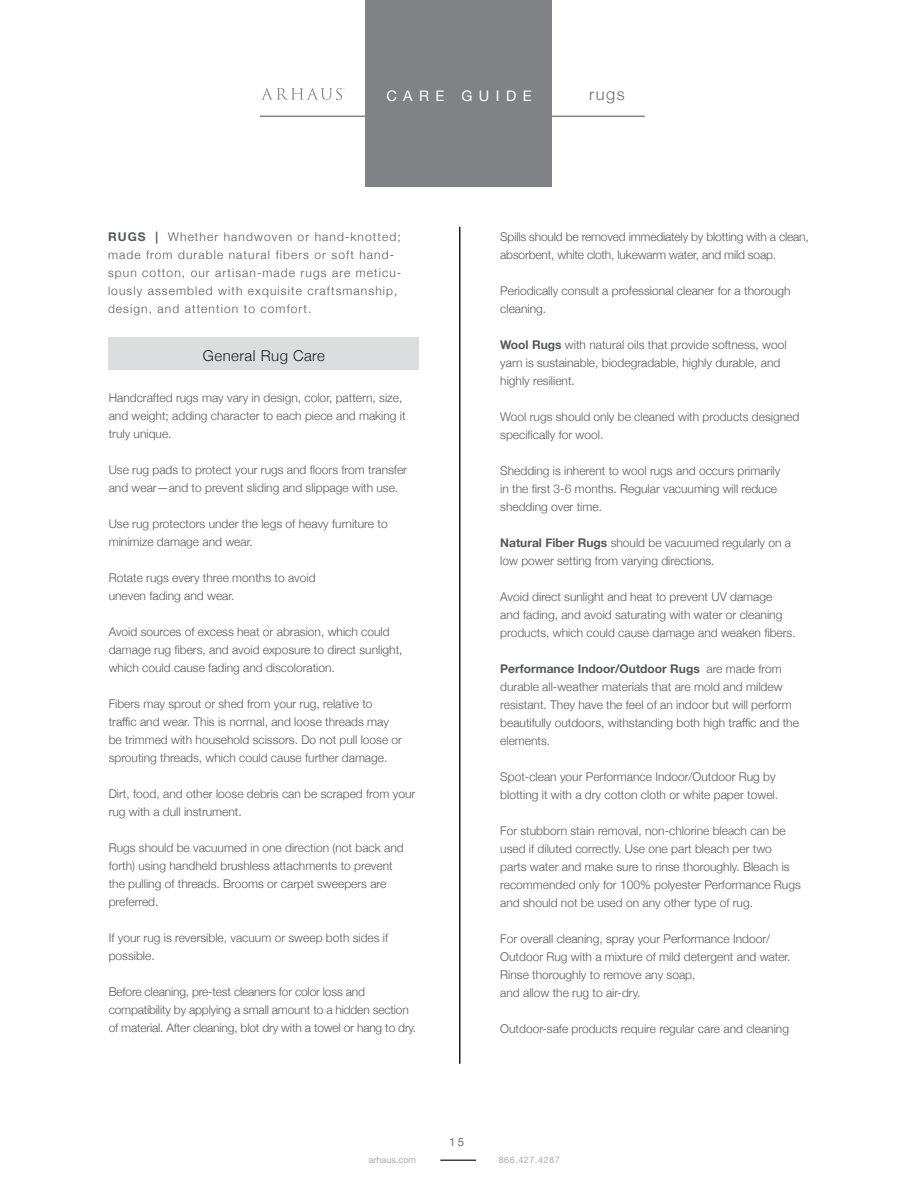
<style>
.page{position:relative;width:918px;height:1188px;background:#fff}
.page>*{position:absolute;margin:0;border:0;box-sizing:border-box;transform-origin:0 0}
.t1{font:300 16.5px "Helvetica Neue";color:#6c6d70}
.t2{font:300 15px "Helvetica Neue";letter-spacing:.03em;color:#231f20}
.t3{font:14.55px "Helvetica Neue";letter-spacing:.44em;color:#fff}
.t4{font:300 12px/18px "Helvetica Neue";color:#57585a}
.t5{font:300 12px/18px "Helvetica Neue";letter-spacing:.09em;color:#57585a}
.t6{font:11.4px "Helvetica Neue";color:#6c6d70}
.t7{font:9px "Helvetica Neue";letter-spacing:.06em;color:#aaabaf}
.t8{font:9px "Helvetica Neue";color:#aaabaf}
.s1{font-weight:700}
</style>
<div class="page">
<svg style="left:261px;top:88px;width:84px;height:12px"></svg>
<hr style="left:440px;top:1160px;width:36px;height:1px;background:#3e3e3f">
<div style="left:366px;top:1px;width:186px;height:186px;background:#808285"></div>
<hr style="left:260px;top:116px;width:385px;height:1px;background:#808285">
<hr style="left:459px;top:227px;width:1px;height:837px;background:#231f20">
<div style="left:109px;top:338px;width:310px;height:32px;background:#dcdddf"></div>
<p class="t3" style="left:386px;top:85px;width:147px">CARE GUIDE</p>
<p class="t1" style="left:589px;top:80px;width:37px">rugs</p>
<p class="t5" style="left:108px;top:227px;width:295px"><span class="s1">RUGS |</span> Whether handwoven or hand-knotted; made from durable natural fibers or soft hand&shy;spun cotton, our artisan-made rugs are meticu&shy;lously assembled with exquisite craftsmanship, design, and attention to comfort.</p>
<p class="t2" style="left:203px;top:344px;width:124px">General Rug Care</p>
<p class="t4" style="left:109px;top:388px;width:298px">Handcrafted rugs may vary in design, color, pattern, size, and weight; adding character to each piece and making it truly unique.</p>
<p class="t4" style="left:109px;top:460px;width:300px">Use rug pads to protect your rugs and floors from transfer and wear—and to prevent sliding and slippage with use.</p>
<p class="t4" style="left:109px;top:514px;width:280px">Use rug protectors under the legs of heavy furniture to minimize damage and wear.</p>
<p class="t4" style="left:109px;top:568px;width:208px">Rotate rugs every three months to avoid uneven fading and wear.</p>
<p class="t4" style="left:109px;top:622px;width:295px">Avoid sources of excess heat or abrasion, which could damage rug fibers, and avoid exposure to direct sunlight, which could cause fading and discoloration.</p>
<p class="t4" style="left:109px;top:694px;width:295px">Fibers may sprout or shed from your rug, relative to traffic and wear. This is normal, and loose threads may be trimmed with household scissors. Do not pull loose or sprouting threads, which could cause further damage.</p>
<p class="t4" style="left:109px;top:784px;width:308px">Dirt, food, and other loose debris can be scraped from your rug with a dull instrument.</p>
<p class="t4" style="left:109px;top:838px;width:296px">Rugs should be vacuumed in one direction (not back and forth) using handheld brushless attachments to prevent the pulling of threads. Brooms or carpet sweepers are preferred.</p>
<p class="t4" style="left:109px;top:928px;width:281px">If your rug is reversible, vacuum or sweep both sides if possible.</p>
<p class="t4" style="left:109px;top:982px;width:309px">Before cleaning, pre-test cleaners for color loss and compatibility by applying a small amount to a hidden section of material. After cleaning, blot dry with a towel or hang to dry.</p>
<p class="t4" style="left:500px;top:227px;width:310px">Spills should be removed immediately by blotting with a clean, absorbent, white cloth, lukewarm water, and mild soap.</p>
<p class="t4" style="left:500px;top:281px;width:292px">Periodically consult a professional cleaner for a thorough cleaning.</p>
<p class="t4" style="left:500px;top:335px;width:288px"><span class="s1">Wool Rugs</span> with natural oils that provide softness, wool yarn is sustainable, biodegradable, highly durable, and highly resilient.</p>
<p class="t4" style="left:500px;top:407px;width:300px">Wool rugs should only be cleaned with products designed specifically for wool.</p>
<p class="t4" style="left:500px;top:461px;width:282px">Shedding is inherent to wool rugs and occurs primarily in the first 3-6 months. Regular vacuuming will reduce shedding over time.</p>
<p class="t4" style="left:500px;top:533px;width:292px"><span class="s1">Natural Fiber Rugs</span> should be vacuumed regularly on a low power setting from varying directions.</p>
<p class="t4" style="left:500px;top:587px;width:297px">Avoid direct sunlight and heat to prevent UV damage<br>and fading, and avoid saturating with water or cleaning products, which could cause damage and weaken fibers.</p>
<p class="t4" style="left:500px;top:659px;width:300px"><span class="s1">Performance Indoor/Outdoor Rugs</span> are made from durable all-weather materials that are mold and mildew resistant. They have the feel of an indoor but will perform beautifully outdoors, withstanding both high traffic and the elements.</p>
<p class="t4" style="left:500px;top:767px;width:279px">Spot-clean your Performance Indoor/Outdoor Rug by blotting it with a dry cotton cloth or white paper towel.</p>
<p class="t4" style="left:500px;top:821px;width:302px">For stubborn stain removal, non-chlorine bleach can be used if diluted correctly. Use one part bleach per two parts water and make sure to rinse thoroughly. Bleach is recommended only for 100% polyester Performance Rugs and should not be used on any other type of rug.</p>
<p class="t4" style="left:500px;top:929px;width:292px">For overall cleaning, spray your Performance Indoor/ Outdoor Rug with a mixture of mild detergent and water.<br>Rinse thoroughly to remove any soap,<br>and allow the rug to air-dry.</p>
<p class="t4" style="left:500px;top:1019px;width:290px">Outdoor-safe products require regular care and cleaning</p>
<p class="t6" style="left:449px;top:1134px;width:16px">15</p>
<p class="t8" style="left:369px;top:1153px;width:49px">arhaus.com</p>
<p class="t7" style="left:499px;top:1153px;width:62px">866.427.4287</p>
</div>
